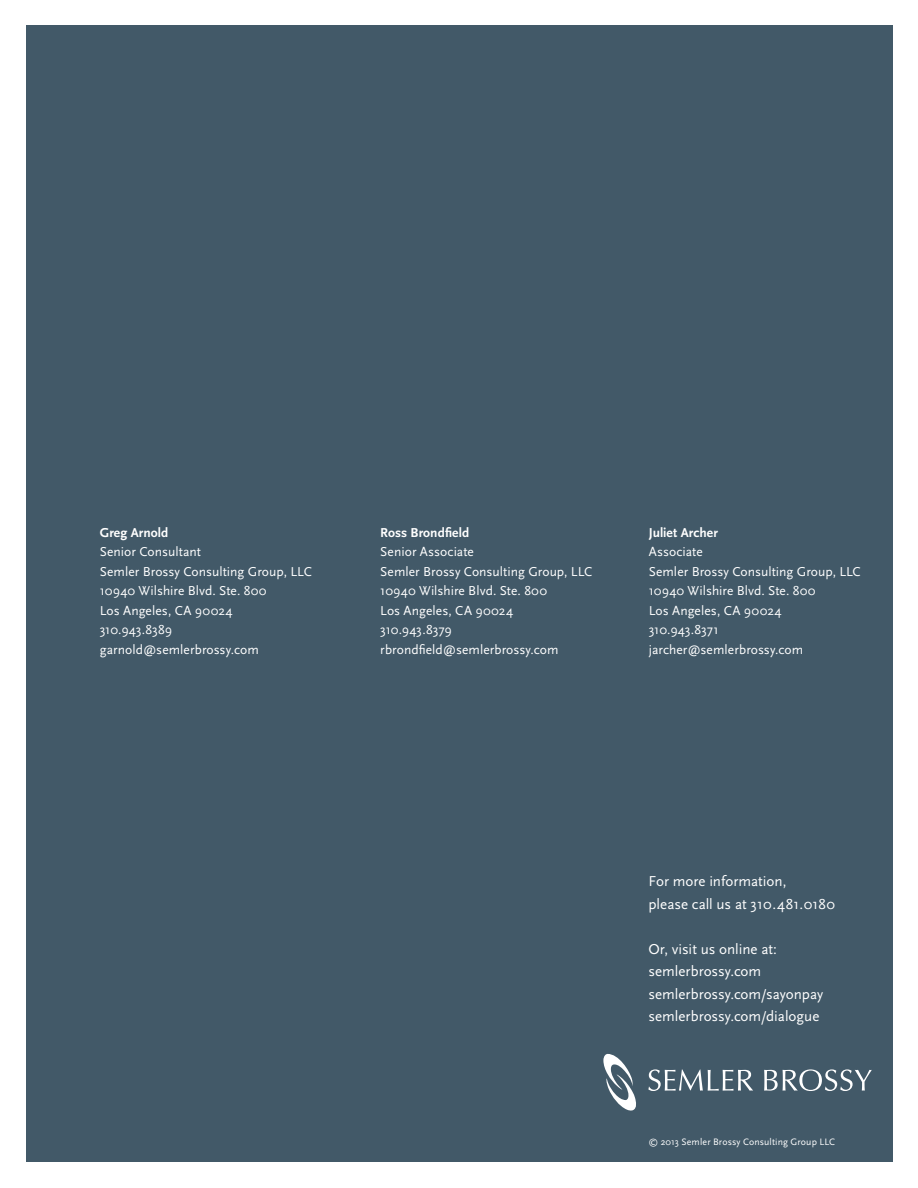
<style>
.page{position:relative;width:918px;height:1188px;background:#fff}
.page>*{position:absolute;margin:0;border:0;box-sizing:border-box;transform-origin:0 0}
.t1{font:15px/22.5px "Scala Sans";color:#fff}
.t2{font:13.5px "Scala Sans";letter-spacing:.005em;color:#fff}
.t3{font:700 13.5px "Scala Sans";letter-spacing:.005em;color:#fff}
.t4{font:9.75px "Scala Sans";letter-spacing:.01em;color:#fff}
</style>
<div class="page">
<div style="left:26px;top:26px;width:866px;height:1136px;background:#425968"></div>
<svg style="left:603px;top:1054px;width:33px;height:57px"></svg>
<svg style="left:648px;top:1069px;width:105px;height:22px"></svg>
<svg style="left:764px;top:1069px;width:108px;height:22px"></svg>
<p class="t3" style="left:100px;top:525px;width:70px">Greg Arnold</p>
<p class="t3" style="left:380px;top:525px;width:91px">Ross Brondfield</p>
<p class="t3" style="left:649px;top:525px;width:71px">Juliet Archer</p>
<p class="t2" style="left:100px;top:545px;width:103px">Senior Consultant</p>
<p class="t2" style="left:380px;top:545px;width:95px">Senior Associate</p>
<p class="t2" style="left:649px;top:545px;width:55px">Associate</p>
<p class="t2" style="left:100px;top:564px;width:209px">Semler Brossy Consulting Group, LLC</p>
<p class="t2" style="left:380px;top:564px;width:209px">Semler Brossy Consulting Group, LLC</p>
<p class="t2" style="left:649px;top:564px;width:213px">Semler Brossy Consulting Group, LLC</p>
<p class="t2" style="left:100px;top:584px;width:168px">10940 Wilshire Blvd. Ste. 800</p>
<p class="t2" style="left:380px;top:584px;width:168px">10940 Wilshire Blvd. Ste. 800</p>
<p class="t2" style="left:649px;top:584px;width:168px">10940 Wilshire Blvd. Ste. 800</p>
<p class="t2" style="left:100px;top:603px;width:134px">Los Angeles, CA 90024</p>
<p class="t2" style="left:380px;top:603px;width:134px">Los Angeles, CA 90024</p>
<p class="t2" style="left:649px;top:603px;width:134px">Los Angeles, CA 90024</p>
<p class="t2" style="left:100px;top:623px;width:74px">310.943.8389</p>
<p class="t2" style="left:380px;top:623px;width:73px">310.943.8379</p>
<p class="t2" style="left:649px;top:623px;width:71px">310.943.8371</p>
<p class="t2" style="left:100px;top:642px;width:161px">garnold@semlerbrossy.com</p>
<p class="t2" style="left:380px;top:642px;width:180px">rbrondfield@semlerbrossy.com</p>
<p class="t2" style="left:649px;top:642px;width:156px">jarcher@semlerbrossy.com</p>
<p class="t1" style="left:648px;top:870px;width:188px">For more information,<br>please call us at 310.481.0180</p>
<p class="t1" style="left:648px;top:938px;width:176px">Or, visit us online at: semlerbrossy.com semlerbrossy.com/sayonpay semlerbrossy.com/dialogue</p>
<p class="t4" style="left:648px;top:1136px;width:187px">© 2013 Semler Brossy Consulting Group LLC</p>
</div>
